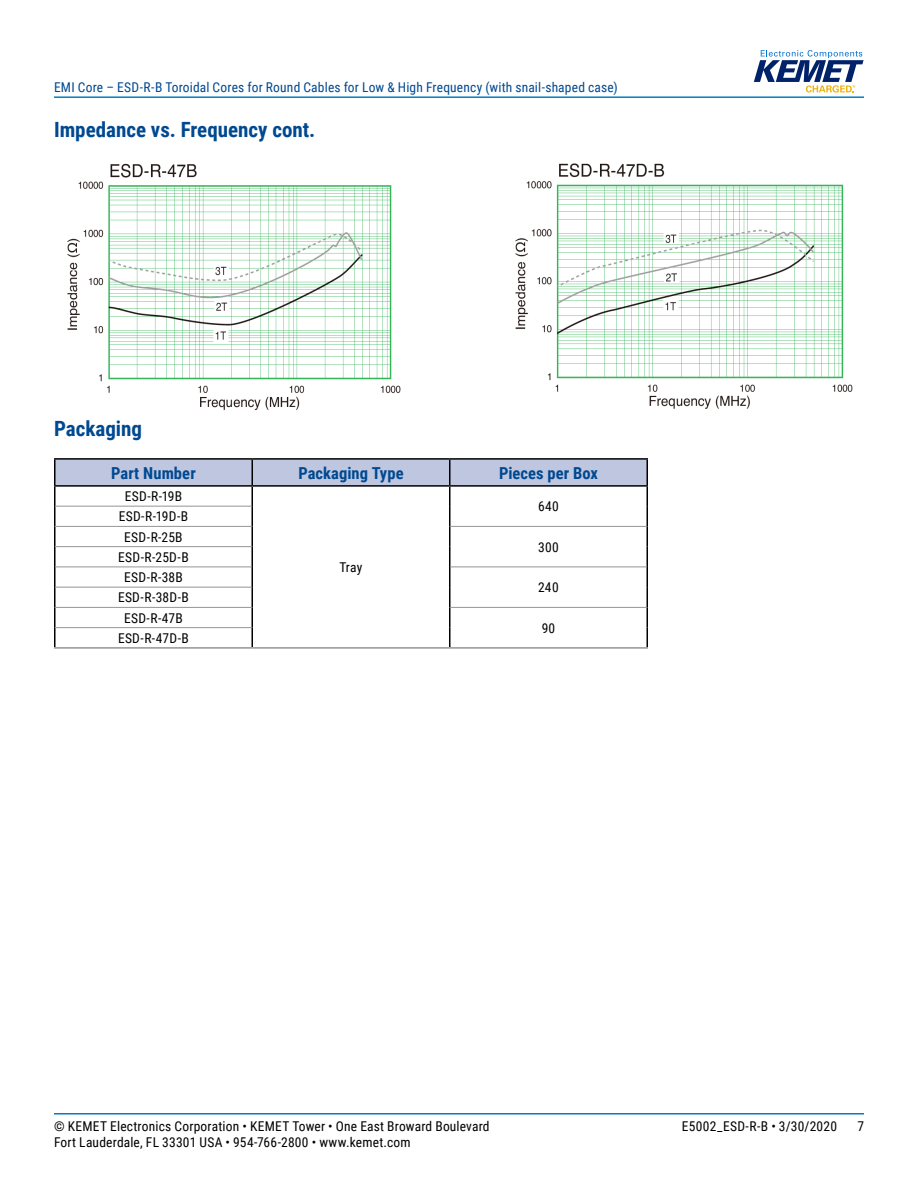
<style>
.page{position:relative;width:918px;height:1188px;background:#fff}
.page>*{position:absolute;margin:0;border:0;box-sizing:border-box;transform-origin:0 0}
.t1{font:700 21px "Roboto Condensed";color:#004990}
.t2{font:700 16.5px "Roboto Condensed";letter-spacing:.005em;color:#004990}
.t3{font:13.5px/20.2px "Roboto Condensed";letter-spacing:.015em;color:#000;text-align:center}
.t4{font:13.5px "Roboto Condensed";letter-spacing:.01em;color:#004990}
</style>
<div class="page">
<hr style="left:54px;top:1113px;width:810px;height:2px;background:#007dc3">
<hr style="left:54px;top:96px;width:810px;height:2px;background:#007dc3">
<svg style="left:754px;top:50px;width:110px;height:43px"></svg>
<img style="left:67px;top:163px;width:334px;height:248px">
<img style="left:515px;top:163px;width:338px;height:246px">
<hr style="left:54px;top:458px;width:198px;height:2px;background:#000">
<hr style="left:252px;top:458px;width:198px;height:2px;background:#000">
<hr style="left:450px;top:458px;width:198px;height:2px;background:#000">
<svg style="left:54px;top:459px;width:594px;height:188px"></svg>
<hr style="left:54px;top:647px;width:198px;height:2px;background:#939598">
<hr style="left:252px;top:647px;width:198px;height:2px;background:#939598">
<hr style="left:450px;top:647px;width:198px;height:2px;background:#939598">
<hr style="left:56px;top:506px;width:196px;height:1px;background:#939598">
<hr style="left:56px;top:526px;width:196px;height:1px;background:#939598">
<hr style="left:450px;top:526px;width:197px;height:1px;background:#939598">
<hr style="left:56px;top:546px;width:196px;height:1px;background:#939598">
<hr style="left:56px;top:567px;width:196px;height:1px;background:#939598">
<hr style="left:450px;top:567px;width:197px;height:1px;background:#939598">
<hr style="left:56px;top:587px;width:196px;height:1px;background:#939598">
<hr style="left:56px;top:607px;width:196px;height:1px;background:#939598">
<hr style="left:450px;top:607px;width:197px;height:1px;background:#939598">
<hr style="left:56px;top:627px;width:196px;height:1px;background:#939598">
<p class="t4" style="left:54px;top:78px;width:565px">EMI Core – ESD-R-B Toroidal Cores for Round Cables for Low &amp; High Frequency (with snail-shaped case)</p>
<h1 class="t1" style="left:54px;top:115px;width:263px">Impedance vs. Frequency cont.</h1>
<h1 class="t1" style="left:54px;top:414px;width:90px">Packaging</h1>
<p class="t2" style="left:111px;top:461px;width:86px">Part Number</p>
<p class="t2" style="left:298px;top:461px;width:107px">Packaging Type</p>
<p class="t2" style="left:499px;top:461px;width:100px">Pieces per Box</p>
<p class="t3" style="left:125px;top:486px;width:59px">ESD-R-19B</p>
<p class="t3" style="left:538px;top:496px;width:22px">640</p>
<p class="t3" style="left:119px;top:506px;width:71px">ESD-R-19D-B<br>ESD-R-25B</p>
<p class="t3" style="left:538px;top:536px;width:22px">300</p>
<p class="t3" style="left:118px;top:546px;width:72px">ESD-R-25D-B<br>ESD-R-38B</p>
<p class="t3" style="left:340px;top:557px;width:24px">Tray</p>
<p class="t3" style="left:538px;top:577px;width:22px">240</p>
<p class="t3" style="left:118px;top:587px;width:72px">ESD-R-38D-B<br>ESD-R-47B</p>
<p class="t3" style="left:542px;top:617px;width:15px">90</p>
<p class="t3" style="left:118px;top:627px;width:72px">ESD-R-47D-B</p>
<p class="t3" style="left:54px;top:1115px;width:437px">© KEMET Electronics Corporation • KEMET Tower • One East Broward Boulevard</p>
<p class="t3" style="left:682px;top:1115px;width:157px">E5002_ESD-R-B • 3/30/2020</p>
<p class="t3" style="left:857px;top:1115px;width:8px">7</p>
<p class="t3" style="left:54px;top:1131px;width:358px">Fort Lauderdale, FL 33301 USA • 954-766-2800 • www.kemet.com</p>
</div>
